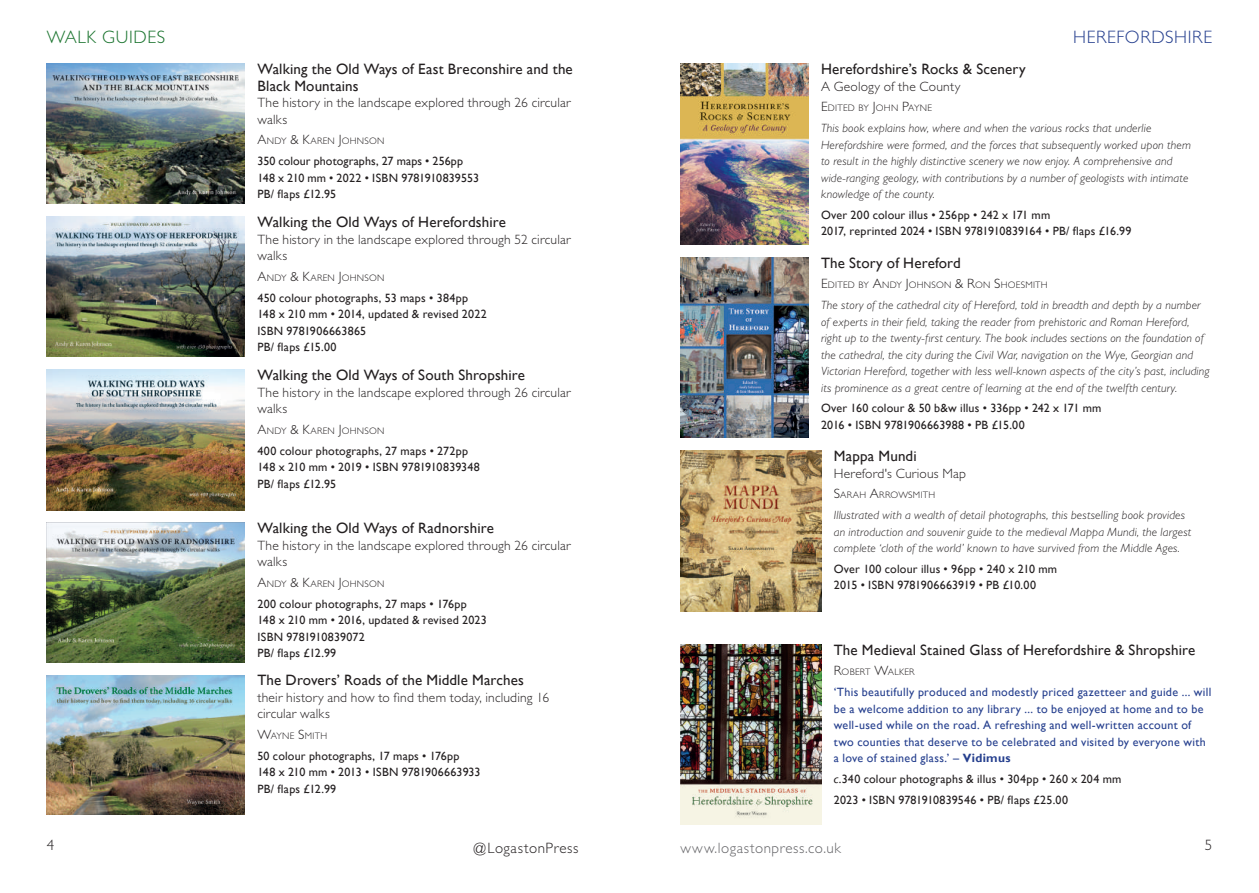
<style>
.page{position:relative;width:1259px;height:893px;background:#fff}
.page>*{position:absolute;margin:0;border:0;box-sizing:border-box;transform-origin:0 0}
.t1{font:300 18px "Gill Sans";letter-spacing:.035em;color:#253f8e}
.t2{font:300 18px "Gill Sans";letter-spacing:.035em;color:#19732d}
.t3{font:15px/16.5px "Gill Sans";letter-spacing:.01em;color:#231f20}
.t4{font:300 15px "Gill Sans";letter-spacing:.035em;color:#636366}
.t5{font:300 15px "Gill Sans";letter-spacing:.035em;color:#231f20}
.t6{font:300 13.5px/16.5px "Gill Sans";letter-spacing:.015em;color:#231f20}
.t7{font:italic 300 12px/16.5px "Gill Sans";letter-spacing:.015em;color:#231f20}
.t8{font:12px/16.5px "Gill Sans";letter-spacing:.015em;color:#231f20}
.t9{font:12px/16.5px "Gill Sans";letter-spacing:.025em;color:#253f8e}
.t10{font:300 9.45px "Gill Sans";letter-spacing:.025em;color:#231f20}
.s1{font-size:13.5px}
.s2{font-weight:700}
.s3{font-style:italic}
</style>
<div class="page">
<img style="left:680px;top:451px;width:141px;height:160px">
<img style="left:680px;top:257px;width:128px;height:181px">
<img style="left:680px;top:644px;width:141px;height:181px">
<img style="left:47px;top:64px;width:198px;height:140px">
<img style="left:47px;top:370px;width:198px;height:140px">
<img style="left:47px;top:217px;width:198px;height:140px">
<img style="left:47px;top:675px;width:198px;height:139px">
<img style="left:47px;top:523px;width:198px;height:139px">
<img style="left:680px;top:64px;width:128px;height:180px">
<h1 class="t2" style="left:47px;top:26px;width:120px">WALK GUIDES</h1>
<p class="t3" style="left:257px;top:61px;width:317px">Walking the Old Ways of East Breconshire and the<br>Black Mountains</p>
<p class="t6" style="left:257px;top:95px;width:315px">The history in the landscape explored through 26 circular walks</p>
<p class="t10" style="left:257px;top:136px;width:128px"><span class="s1">A</span>NDY <span class="s1">&amp; K</span>AREN <span class="s1">J</span>OHNSON</p>
<p class="t8" style="left:257px;top:153px;width:223px">350 colour photographs, 27 maps • 256pp<br>148 x 210 mm • 2022 • ISBN 9781910839553<br>PB/ flaps £12.95</p>
<p class="t3" style="left:257px;top:214px;width:250px">Walking the Old Ways of Herefordshire</p>
<p class="t6" style="left:257px;top:231px;width:314px">The history in the landscape explored through 52 circular walks</p>
<p class="t10" style="left:257px;top:272px;width:128px"><span class="s1">A</span>NDY <span class="s1">&amp; K</span>AREN <span class="s1">J</span>OHNSON</p>
<p class="t8" style="left:257px;top:289px;width:231px">450 colour photographs, 53 maps • 384pp<br>148 x 210 mm • 2014, updated &amp; revised 2022<br>ISBN 9781906663865<br>PB/ flaps £15.00</p>
<p class="t3" style="left:257px;top:367px;width:269px">Walking the Old Ways of South Shropshire</p>
<p class="t6" style="left:257px;top:384px;width:315px">The history in the landscape explored through 26 circular walks</p>
<p class="t10" style="left:257px;top:425px;width:128px"><span class="s1">A</span>NDY <span class="s1">&amp; K</span>AREN <span class="s1">J</span>OHNSON</p>
<p class="t8" style="left:257px;top:442px;width:224px">400 colour photographs, 27 maps • 272pp<br>148 x 210 mm • 2019 • ISBN 9781910839348<br>PB/ flaps £12.95</p>
<p class="t3" style="left:257px;top:520px;width:238px">Walking the Old Ways of Radnorshire</p>
<p class="t6" style="left:257px;top:537px;width:315px">The history in the landscape explored through 26 circular walks</p>
<p class="t10" style="left:257px;top:578px;width:128px"><span class="s1">A</span>NDY <span class="s1">&amp; K</span>AREN <span class="s1">J</span>OHNSON</p>
<p class="t8" style="left:257px;top:596px;width:231px">200 colour photographs, 27 maps • 176pp<br>148 x 210 mm • 2016, updated &amp; revised 2023<br>ISBN 9781910839072<br>PB/ flaps £12.99</p>
<p class="t3" style="left:257px;top:672px;width:268px">The Drovers’ Roads of the Middle Marches</p>
<p class="t6" style="left:257px;top:689px;width:293px">their history and how to find them today, including 16 circular walks</p>
<p class="t10" style="left:257px;top:731px;width:71px"><span class="s1">W</span>AYNE <span class="s1">S</span>MITH</p>
<p class="t8" style="left:257px;top:748px;width:225px">50 colour photographs, 17 maps • 176pp<br>148 x 210 mm • 2013 • ISBN 9781906663933<br>PB/ flaps £12.99</p>
<h1 class="t1" style="left:1073px;top:26px;width:140px">HEREFORDSHIRE</h1>
<p class="t3" style="left:821px;top:61px;width:206px">Herefordshire’s Rocks &amp; Scenery</p>
<p class="t6" style="left:821px;top:78px;width:141px">A Geology of the County</p>
<p class="t10" style="left:821px;top:103px;width:112px"><span class="s1">E</span>DITED BY <span class="s1">J</span>OHN <span class="s1">P</span>AYNE</p>
<p class="t7" style="left:821px;top:120px;width:371px">This book explains how, where and when the various rocks that underlie Herefordshire were formed, and the forces that subsequently worked upon them to result in the highly distinctive scenery we now enjoy. A comprehensive and wide-ranging geology, with contributions by a number of geologists with intimate knowledge of the county.</p>
<p class="t8" style="left:821px;top:207px;width:312px">Over 200 colour illus • 256pp • 242 x 171 mm<br>2017, reprinted 2024 • ISBN 9781910839164 • PB/ flaps £16.99</p>
<p class="t3" style="left:821px;top:255px;width:141px">The Story of Hereford</p>
<p class="t10" style="left:821px;top:280px;width:228px"><span class="s1">E</span>DITED BY <span class="s1">A</span>NDY <span class="s1">J</span>OHNSON <span class="s1">&amp; R</span>ON <span class="s1">S</span>HOESMITH</p>
<p class="t7" style="left:821px;top:297px;width:390px">The story of the cathedral city of Hereford, told in breadth and depth by a number of experts in their field, taking the reader from prehistoric and Roman Hereford, right up to the twenty-first century. The book includes sections on the foundation of the cathedral, the city during the Civil War, navigation on the Wye, Georgian and Victorian Hereford, together with less well-known aspects of the city’s past, including its prominence as a great centre of learning at the end of the twelfth century.</p>
<p class="t8" style="left:821px;top:400px;width:282px">Over 160 colour &amp; 50 b&amp;w illus • 336pp • 242 x 171 mm<br>2016 • ISBN 9781906663988 • PB £15.00</p>
<p class="t3" style="left:834px;top:448px;width:84px">Mappa Mundi</p>
<p class="t6" style="left:834px;top:465px;width:134px">Hereford's Curious Map</p>
<p class="t10" style="left:834px;top:490px;width:103px"><span class="s1">S</span>ARAH <span class="s1">A</span>RROWSMITH</p>
<p class="t7" style="left:834px;top:507px;width:359px">Illustrated with a wealth of detail photographs, this bestselling book provides an introduction and souvenir guide to the medieval Mappa Mundi, the largest complete ‘cloth of the world’ known to have survived from the Middle Ages.</p>
<p class="t8" style="left:834px;top:561px;width:225px">Over 100 colour illus • 96pp • 240 x 210 mm<br>2015 • ISBN 9781906663919 • PB £10.00</p>
<p class="t3" style="left:834px;top:642px;width:363px">The Medieval Stained Glass of Herefordshire &amp; Shropshire</p>
<p class="t10" style="left:834px;top:667px;width:82px"><span class="s1">R</span>OBERT <span class="s1">W</span>ALKER</p>
<p class="t9" style="left:834px;top:684px;width:379px">‘This beautifully produced and modestly priced gazetteer and guide ... will be a welcome addition to any library ... to be enjoyed at home and to be well-used while on the road. A refreshing and well-written account of two counties that deserve to be celebrated and visited by everyone with a love of stained glass.’ – <span class="s2">Vidimus</span></p>
<p class="t8" style="left:834px;top:769px;width:289px;line-height:20.7px"><span class="s3">c</span>.340 colour photographs &amp; illus • 304pp • 260 x 204 mm<br>2023 • ISBN 9781910839546 • PB/ flaps £25.00</p>
<p class="t5" style="left:47px;top:837px;width:9px">4</p>
<p class="t5" style="left:474px;top:839px;width:106px">@LogastonPress</p>
<p class="t4" style="left:680px;top:839px;width:162px">www.logastonpress.co.uk</p>
<p class="t5" style="left:1204px;top:837px;width:9px">5</p>
</div>
